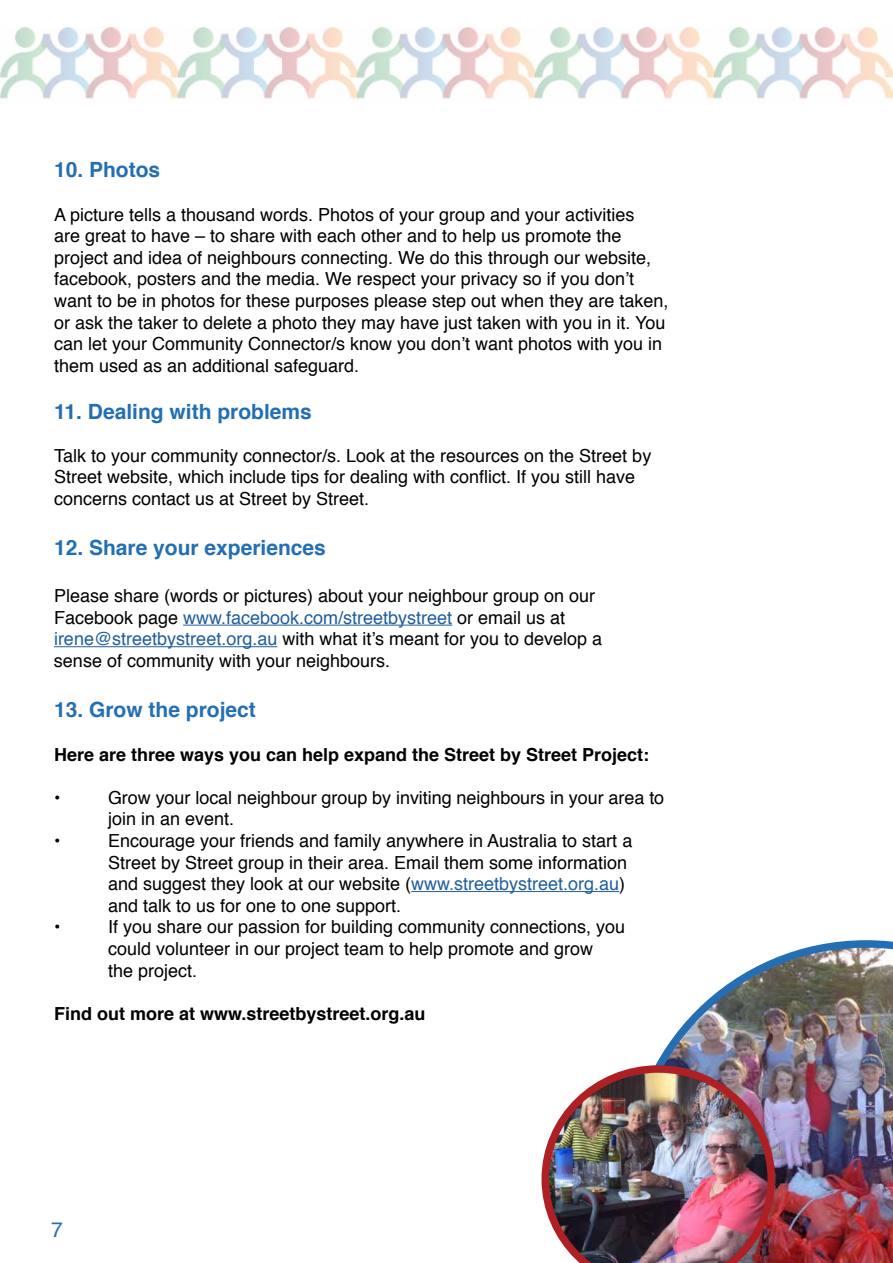
<style>
.page{position:relative;width:893px;height:1263px;background:#fff}
.page>*{position:absolute;margin:0;border:0;box-sizing:border-box;transform-origin:0 0}
.t1{font:700 21px "Helvetica";color:#246fb4}
.t2{font:21px "Helvetica";color:#246fb4}
.t3{font:18px/21.6px "Helvetica";color:#000}
.t4{font:700 18px "Helvetica";color:#000}
.s1{color:#215e9e}
</style>
<div class="page">
<img style="left:0;top:28px;width:893px;height:71px">
<hr style="left:183px;top:625px;width:269px;height:1px;background:#215e9e">
<hr style="left:54px;top:646px;width:223px;height:1px;background:#215e9e">
<hr style="left:411px;top:891px;width:208px;height:1px;background:#215e9e">
<img style="left:655px;top:940px;width:238px;height:323px">
<img style="left:541px;top:1065px;width:234px;height:198px">
<p class="t1" style="left:54px;top:153px;width:108px">10. Photos</p>
<p class="t3" style="left:54px;top:204px;width:616px">A picture tells a thousand words. Photos of your group and your activities<br>are great to have – to share with each other and to help us promote the project and idea of neighbours connecting. We do this through our website, facebook, posters and the media. We respect your privacy so if you don’t want to be in photos for these purposes please step out when they are taken, or ask the taker to delete a photo they may have just taken with you in it. You can let your Community Connector/s know you don’t want photos with you in them used as an additional safeguard.</p>
<p class="t1" style="left:54px;top:394px;width:259px">11. Dealing with problems</p>
<p class="t3" style="left:54px;top:445px;width:599px">Talk to your community connector/s. Look at the resources on the Street by<br>Street website, which include tips for dealing with conflict. If you still have concerns contact us at Street by Street.</p>
<p class="t1" style="left:54px;top:531px;width:273px">12. Share your experiences</p>
<p class="t3" style="left:54px;top:586px;width:550px">Please share (words or pictures) about your neighbour group on our Facebook page <span class="s1">www.facebook.com/streetbystreet</span> or email us at <span class="s1">irene@streetbystreet.org.au</span> with what it’s meant for you to develop a sense of community with your neighbours.</p>
<p class="t1" style="left:54px;top:693px;width:203px">13. Grow the project</p>
<p class="t4" style="left:54px;top:740px;width:597px">Here are three ways you can help expand the Street by Street Project:</p>
<p class="t3" style="left:54px;top:787px;width:8px">•</p>
<p class="t3" style="left:108px;top:787px;width:558px">Grow your local neighbour group by inviting neighbours in your area to join in an event.</p>
<p class="t3" style="left:54px;top:830px;width:8px">•</p>
<p class="t3" style="left:108px;top:830px;width:526px">Encourage your friends and family anywhere in Australia to start a Street by Street group in their area. Email them some information and suggest they look at our website (<span class="s1">www.streetbystreet.org.au</span>) and talk to us for one to one support.</p>
<p class="t3" style="left:54px;top:917px;width:8px">•</p>
<p class="t3" style="left:108px;top:917px;width:519px">If you share our passion for building community connections, you could volunteer in our project team to help promote and grow<br>the project.</p>
<p class="t4" style="left:54px;top:999px;width:373px">Find out more at www.streetbystreet.org.au</p>
<p class="t2" style="left:51px;top:1213px;width:13px">7</p>
</div>
